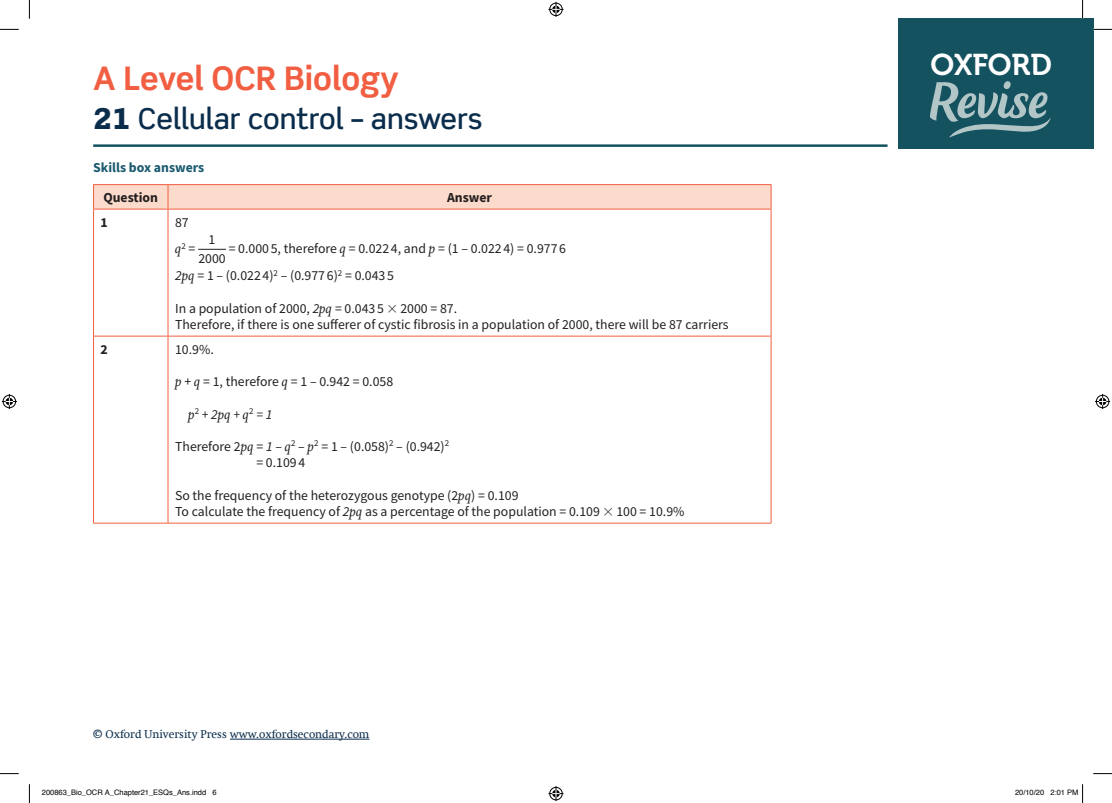
<style>
.page{position:relative;width:1112px;height:803px;background:#fff}
.page>*{position:absolute;margin:0;border:0;box-sizing:border-box;transform-origin:0 0}
.t1{font:700 32.5px "Scene Std";color:#f15e42}
.t2{font:29.88px "Museo 700";color:#fff}
.t3{font:500 28.75px "Scene Std";color:#0b2d4c}
.Answer_text_range_l{font:13.75px/16.2px "Source Sans Pro";color:#231f20}
.Answer_text_range_l-2{font:700 13.75px "Source Sans Pro";color:#19596e}
.Answer_text_range_l-3{font:700 13.75px "Source Sans Pro";color:#231f20}
.Answer_text_range_l-4{font:italic 13.75px "Source Sans Pro";color:#231f20}
.equation_2nd_line{font:13.75px "Source Sans Pro";color:#231f20}
.Answer_text_range_l-5{font:italic 13.75px "Iowan Old Style";color:#231f20}
.equation_with_decend{font:13.75px "Source Sans Pro";color:#231f20}
.t4{font:11.25px "OUP2 Swift";color:#0b2d4c}
.t5{font:7.5px "Helvetica";color:#000}
.s1{font-weight:900}
.s2{font-family:"Source Sans Pro";font-style:normal}
.s3{font-family:"Iowan Old Style";font-style:italic}
.s4{font-style:italic}
.s5{font-family:"Iowan Old Style"}
</style>
<div class="page">
<div style="left:897px;top:19px;width:195px;height:130px;background:#155260"></div>
<svg style="left:930px;top:81px;width:120px;height:57px"></svg>
<hr style="left:93px;top:144px;width:794px;height:3px;background:#155260">
<hr style="left:230px;top:739px;width:139px;height:1px;background:#0b2d4c">
<hr style="left:168px;top:209px;width:1px;height:127px;background:#f15e42">
<hr style="left:93px;top:336px;width:75px;height:1px;background:#f15e42">
<hr style="left:168px;top:336px;width:603px;height:1px;background:#f15e42">
<hr style="left:168px;top:336px;width:1px;height:187px;background:#f15e42">
<hr style="left:93px;top:209px;width:1px;height:127px;background:#f15e42">
<hr style="left:770px;top:209px;width:1px;height:127px;background:#f15e42">
<hr style="left:93px;top:336px;width:1px;height:187px;background:#f15e42">
<hr style="left:770px;top:336px;width:1px;height:187px;background:#f15e42">
<hr style="left:93px;top:523px;width:75px;height:1px;background:#f15e42">
<hr style="left:168px;top:523px;width:603px;height:1px;background:#f15e42">
<hr style="left:93px;top:184px;width:75px;height:1px;background:#f15e42">
<hr style="left:168px;top:184px;width:603px;height:1px;background:#f15e42">
<svg style="left:93px;top:185px;width:678px;height:24px;background:#fcd7c8"></svg>
<hr style="left:93px;top:209px;width:75px;height:1px;background:#f15e42">
<hr style="left:168px;top:209px;width:603px;height:1px;background:#f15e42">
<svg style="left:198px;top:249px;width:28px;height:1px"></svg>
<svg style="left:0;top:29px;width:19px;height:1px"></svg>
<svg style="left:1092px;top:29px;width:19px;height:1px"></svg>
<svg style="left:0;top:773px;width:19px;height:1px"></svg>
<svg style="left:1093px;top:773px;width:18px;height:1px"></svg>
<svg style="left:29px;top:0;width:1px;height:19px"></svg>
<svg style="left:29px;top:784px;width:1px;height:19px"></svg>
<svg style="left:1081px;top:0;width:2px;height:19px"></svg>
<svg style="left:548px;top:2px;width:15px;height:15px"></svg>
<svg style="left:548px;top:786px;width:15px;height:15px"></svg>
<svg style="left:2px;top:394px;width:15px;height:15px"></svg>
<svg style="left:1095px;top:394px;width:14px;height:15px"></svg>
<svg style="left:1082px;top:784px;width:1px;height:19px"></svg>
<h1 class="t1" style="left:93px;top:58px;width:307px">A Level OCR Biology</h1>
<h3 class="t3" style="left:93px;top:101px;width:391px"><span class="s1">21</span> Cellular control – answers</h3>
<p class="Answer_text_range_l-2" style="left:93px;top:158px;width:112px">Skills box answers</p>
<p class="Answer_text_range_l-3" style="left:103px;top:188px;width:56px">Question</p>
<p class="Answer_text_range_l-3" style="left:447px;top:188px;width:46px">Answer</p>
<p class="Answer_text_range_l-3" style="left:101px;top:213px;width:9px">1</p>
<p class="Answer_text_range_l" style="left:175px;top:214px;width:15px">87</p>
<p class="Answer_text_range_l-5" style="left:175px;top:237px;width:22px">q<sup>2</sup> <span class="s2">=</span></p>
<p class="equation_with_decend" style="left:208px;top:231px;width:8px">1</p>
<p class="equation_2nd_line" style="left:198px;top:249px;width:29px">2000</p>
<p class="Answer_text_range_l" style="left:229px;top:241px;width:339px">= 0.000 5, therefore <span class="s3">q</span> = 0.022 4, and <span class="s3">p</span> = (1 – 0.022 4) = 0.977 6</p>
<p class="Answer_text_range_l" style="left:175px;top:267px;width:220px"><span class="s4">2</span><span class="s3">pq</span> = 1 – (0.022 4)<sup>2</sup> – (0.977 6)<sup>2</sup> = 0.043 5</p>
<p class="Answer_text_range_l" style="left:175px;top:300px;width:283px">In a population of 2000, <span class="s4">2</span><span class="s3">pq</span> = 0.043 5 2000 = 87.</p>
<p class="Answer_text_range_l" style="left:175px;top:316px;width:555px">Therefore, if there is one sufferer of cystic fibrosis in a population of 2000, there will be 87 carriers</p>
<p class="Answer_text_range_l-3" style="left:101px;top:340px;width:9px">2</p>
<p class="Answer_text_range_l" style="left:175px;top:341px;width:40px">10.9%.</p>
<p class="Answer_text_range_l" style="left:175px;top:373px;width:219px"><span class="s3">p</span> + <span class="s3">q</span> = 1, therefore <span class="s3">q</span> = 1 – 0.942 = 0.058</p>
<p class="Answer_text_range_l-4" style="left:188px;top:405px;width:86px"><span class="s5">p</span><sup>2</sup>+2<span class="s5">pq</span>+<span class="s5">q</span><sup>2</sup>=1</p>
<p class="Answer_text_range_l" style="left:256px;top:438px;width:194px;text-indent:-81px">Therefore 2<span class="s3">pq</span> = <span class="s4">1</span> – <span class="s3">q</span><sup>2</sup> – <span class="s3">p</span><sup>2</sup> = 1 – (0.058)<sup>2</sup> – (0.942)<sup>2 </sup>= 0.109 4</p>
<p class="Answer_text_range_l" style="left:175px;top:487px;width:345px">So the frequency of the heterozygous genotype (2<span class="s3">pq</span>) = 0.109</p>
<p class="Answer_text_range_l" style="left:175px;top:503px;width:511px">To calculate the frequency of <span class="s4">2</span><span class="s3">pq</span> as a percentage of the population = 0.109 100 = 10.9%</p>
<p class="t4" style="left:93px;top:728px;width:278px">© Oxford University Press www.oxfordsecondary.com</p>
<h2 class="t2" style="left:930px;top:48px;width:123px">OXFORD</h2>
<p class="t5" style="left:42px;top:787px;width:176px">200863_Bio_OCR A_Chapter21_ESQs_Ans.indd 6</p>
<p class="t5" style="left:1014px;top:787px;width:65px">20/10/20 2:01 PM</p>
</div>
